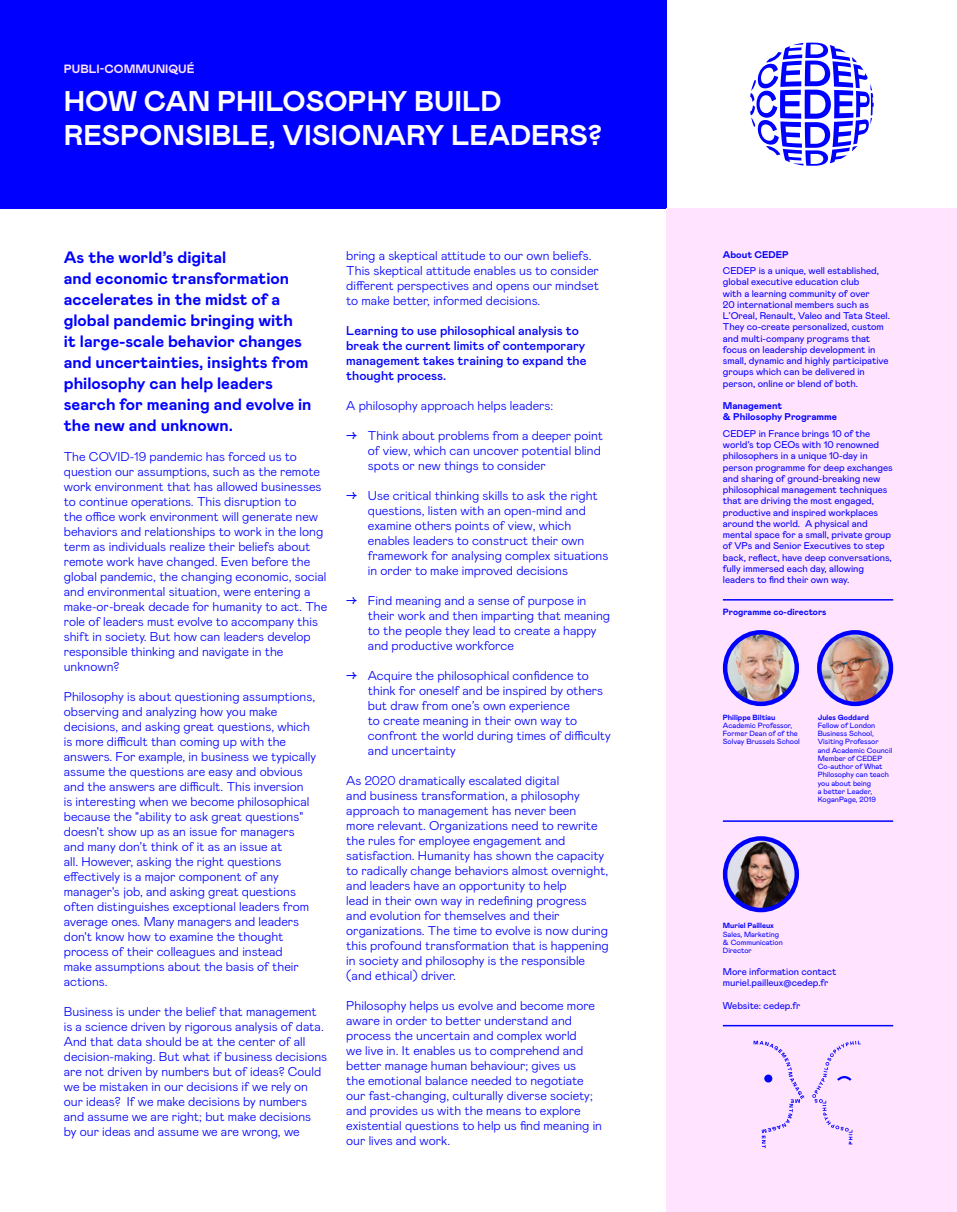
<style>
.page{position:relative;width:957px;height:1212px;background:#fff}
.page>*{position:absolute;margin:0;border:0;box-sizing:border-box;transform-origin:0 0}
.t1{font:700 28.5px/34.2px "Mabry Pro";color:#fff}
.t2{font:700 16.5px/21px "Mabry Pro";color:#00f}
.t3{font:300 12.75px/15px "Mabry Pro";color:#00f}
.t4{font:500 12.75px/15px "Mabry Pro";color:#00f}
.t5{font:700 12px "Mabry Pro";color:#ffe3ff}
.t6{font:9.75px/11.2px "Mabry Pro";color:#00f}
.t7{font:700 9.75px/11.2px "Mabry Pro";color:#00f}
.t8{font:700 9px "Mabry Pro";color:#00f}
.t9{font:7.5px/8.2px "Mabry Pro";color:#00f}
.t10{font:700 7.5px "Mabry Pro";color:#00f}
.s1{font-weight:400}
</style>
<div class="page">
<div style="left:0;top:0;width:667px;height:208px;background:#00f"></div>
<div style="left:667px;top:208px;width:290px;height:1004px;background:#ffe3ff"></div>
<hr style="left:723px;top:1025px;width:170px;height:1px;background:#00f">
<hr style="left:723px;top:820px;width:170px;height:2px;background:#00f">
<img style="left:725px;top:839px;width:72px;height:71px">
<div style="left:723px;top:836px;width:76px;height:76px;border:4px solid #00f;border-radius:50%"></div>
<img style="left:725px;top:632px;width:72px;height:72px;border-radius:36px">
<div style="left:723px;top:630px;width:76px;height:76px;border:4px solid #00f;border-radius:50%"></div>
<img style="left:819px;top:632px;width:72px;height:72px;border-radius:36px">
<div style="left:817px;top:630px;width:76px;height:76px;border:4px solid #00f;border-radius:50%"></div>
<svg style="left:753px;top:1041px;width:51px;height:107px"></svg>
<svg style="left:812px;top:1041px;width:48px;height:103px"></svg>
<div style="left:764px;top:1074px;width:8px;height:8px;background:#00f;border-radius:50%"></div>
<hr style="left:723px;top:599px;width:170px;height:1px;background:#00f">
<svg style="left:750px;top:43px;width:123px;height:123px"></svg>
<p class="t5" style="left:64px;top:61px;width:132px">PUBLI-COMMUNIQUÉ</p>
<p class="t1" style="left:64px;top:83px;width:539px">HOW CAN PHILOSOPHY BUILD<br>RESPONSIBLE, VISIONARY LEADERS?</p>
<p class="t2" style="left:64px;top:246px;width:249px">As the world’s digital<br>and economic transformation accelerates in the midst of a global pandemic bringing with<br>it large-scale behavior changes and uncertainties, insights from philosophy can help leaders search for meaning and evolve in the new and unknown.</p>
<p class="t3" style="left:64px;top:448px;width:265px">The COVID-19 pandemic has forced us to question our assumptions, such as the remote work environment that has allowed businesses to continue operations. This disruption to<br>the office work environment will generate new behaviors and relationships to work in the long term as individuals realize their beliefs about remote work have changed. Even before the global pandemic, the changing economic, social and environmental situation, were entering a make-or-break decade for humanity to act. The role of leaders must evolve to accompany this shift in society. But how can leaders develop responsible thinking and navigate in the unknown?</p>
<p class="t3" style="left:64px;top:688px;width:254px">Philosophy is about questioning assumptions, observing and analyzing how you make decisions, and asking great questions, which is more difficult than coming up with the answers. For example, in business we typically assume the questions are easy and obvious and the answers are difficult. This inversion<br>is interesting when we become philosophical because the "ability to ask great questions" doesn't show up as an issue for managers and many don’t think of it as an issue at<br>all. However, asking the right questions effectively is a major component of any manager's job, and asking great questions often distinguishes exceptional leaders from average ones. Many managers and leaders don't know how to examine the thought process of their colleagues and instead<br>make assumptions about the basis of their actions.</p>
<p class="t3" style="left:64px;top:1003px;width:265px">Business is under the belief that management is a science driven by rigorous analysis of data.<br>And that data should be at the center of all decision-making. But what if business decisions are not driven by numbers but of ideas? Could we be mistaken in our decisions if we rely on our ideas? If we make decisions by numbers and assume we are right; but make decisions<br>by our ideas and assume we are wrong, we</p>
<p class="t3" style="left:346px;top:247px;width:254px">bring a skeptical attitude to our own beliefs.<br>This skeptical attitude enables us to consider different perspectives and opens our mindset to make better, informed decisions.</p>
<p class="t4" style="left:346px;top:323px;width:242px">Learning to use philosophical analysis to break the current limits of contemporary management takes training to expand the thought process.</p>
<p class="t3" style="left:346px;top:397px;width:209px">A philosophy approach helps leaders:</p>
<p class="t3" style="left:368px;top:427px;width:237px;text-indent:-22px"><span class="s1">→</span> Think about problems from a deeper point of view, which can uncover potential blind spots or new things to consider</p>
<p class="t3" style="left:368px;top:487px;width:242px;text-indent:-22px"><span class="s1">→</span> Use critical thinking skills to ask the right questions, listen with an open-mind and examine others points of view, which enables leaders to construct their own framework for analysing complex situations in order to make improved decisions</p>
<p class="t3" style="left:368px;top:592px;width:244px;text-indent:-22px"><span class="s1">→</span> Find meaning and a sense of purpose in their work and then imparting that meaning to the people they lead to create a happy and productive workforce</p>
<p class="t3" style="left:368px;top:667px;width:244px;text-indent:-22px"><span class="s1">→</span> Acquire the philosophical confidence to think for oneself and be inspired by others but draw from one’s own experience<br>to create meaning in their own way to confront the world during times of difficulty and uncertainty</p>
<p class="t3" style="left:346px;top:772px;width:264px">As 2020 dramatically escalated digital<br>and business transformation, a philosophy approach to management has never been<br>more relevant. Organizations need to rewrite the rules for employee engagement and satisfaction. Humanity has shown the capacity to radically change behaviors almost overnight, and leaders have an opportunity to help<br>lead in their own way in redefining progress and evolution for themselves and their organizations. The time to evolve is now during this profound transformation that is happening in society and philosophy is the responsible (and ethical) driver.</p>
<p class="t3" style="left:346px;top:997px;width:257px">Philosophy helps us evolve and become more aware in order to better understand and process the uncertain and complex world<br>we live in. It enables us to comprehend and better manage human behaviour; gives us<br>the emotional balance needed to negotiate our fast-changing, culturally diverse society; and provides us with the means to explore existential questions to help us find meaning in our lives and work.</p>
<p class="t7" style="left:723px;top:248px;width:67px">About CEDEP</p>
<p class="t6" style="left:723px;top:265px;width:169px">CEDEP is a unique, well established, global executive education club<br>with a learning community of over<br>20 international members such as L’Oreal, Renault, Valeo and Tata Steel.<br>They co-create personalized, custom and multi-company programs that focus on leadership development in small, dynamic and highly participative groups which can be delivered in person, online or blend of both.</p>
<p class="t7" style="left:723px;top:400px;width:116px">Management<br>&amp; Philosophy Programme</p>
<p class="t6" style="left:723px;top:427px;width:171px">CEDEP in France brings 10 of the world’s top CEOs with 10 renowned philosophers in a unique 10-day in person programme for deep exchanges and sharing of ground-breaking new philosophical management techniques that are driving the most engaged, productive and inspired workplaces around the world. A physical and mental space for a small, private group of VPs and Senior Executives to step back, reflect, have deep conversations, fully immersed each day, allowing leaders to find their own way.</p>
<p class="t8" style="left:723px;top:605px;width:105px">Programme co-directors</p>
<p class="t10" style="left:723px;top:712px;width:54px">Philippe Biltiau</p>
<p class="t9" style="left:723px;top:721px;width:79px">Academic Professor,<br>Former Dean of of the<br>Solvay Brussels School</p>
<p class="t10" style="left:818px;top:712px;width:53px">Jules Goddard</p>
<p class="t9" style="left:818px;top:721px;width:76px">Fellow of London<br>Business School,<br>Visiting Professor and Academic Council<br>Member of CEDEP</p>
<p class="t9" style="left:818px;top:762px;width:73px">Co-author of What<br>Philosophy can teach you about being<br>a better Leader,<br>KoganPage, 2019</p>
<p class="t10" style="left:723px;top:920px;width:53px">Muriel Pailleux</p>
<p class="t9" style="left:723px;top:929px;width:61px">Sales, Marketing &amp; Communication<br>Director</p>
<p class="t6" style="left:723px;top:965px;width:115px">More information contact</p>
<p class="t6" style="left:723px;top:977px;width:107px">muriel.pailleux@cedep.fr</p>
<p class="t6" style="left:723px;top:999px;width:79px">Website: cedep.fr</p>
</div>
